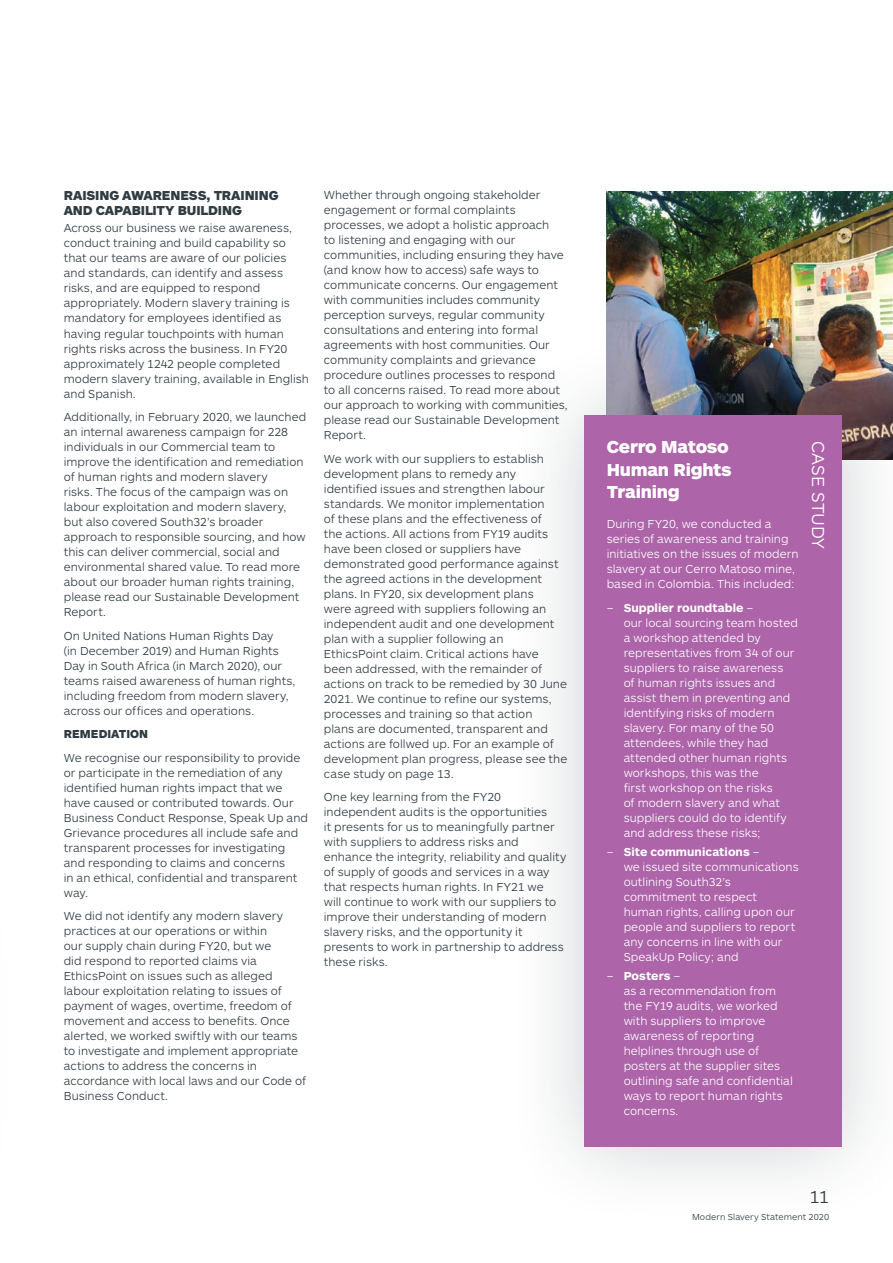
<style>
.page{position:relative;width:893px;height:1263px;background:#fff}
.page>*{position:absolute;margin:0;border:0;box-sizing:border-box;transform-origin:0 0}
.t1{font:900 18px/22.5px "ARS Maquette Pro";letter-spacing:-.015em;color:#fff}
.t2{font:300 18px "ARS Maquette Pro";letter-spacing:-.005em;color:#fff}
.t3{font:300 18px "ARS Maquette Pro";color:#303c42}
.t4{font:900 13.5px/15px "ARS Maquette Pro";letter-spacing:-.01em;color:#303c42}
.t5{font:300 12px/15px "ARS Maquette Pro";letter-spacing:.005em;color:#303c42}
.t6{font:300 12px/15px "ARS Maquette Pro";letter-spacing:.005em;color:#fff}
.t7{font:900 12px "ARS Maquette Pro";letter-spacing:.005em;color:#303c42}
.t8{font:300 9px "ARS Maquette Pro";letter-spacing:.015em;color:#303c42}
.s1{font-weight:700}
</style>
<div class="page">
<img style="left:607px;top:191px;width:286px;height:145px">
<div style="left:504px;top:336px;width:389px;height:891px;background:#303c42;opacity:.25"></div>
<div style="left:584px;top:415px;width:257px;height:732px;background:#ad64a9"></div>
<p class="t4" style="left:64px;top:187px;width:216px">RAISING AWARENESS, TRAINING<br>AND CAPABILITY BUILDING</p>
<p class="t5" style="left:64px;top:220px;width:247px">Across our business we raise awareness, conduct training and build capability so that our teams are aware of our policies and standards, can identify and assess risks, and are equipped to respond appropriately. Modern slavery training is mandatory for employees identified as having regular touchpoints with human rights risks across the business. In FY20 approximately 1242 people completed modern slavery training, available in English and Spanish.</p>
<p class="t5" style="left:64px;top:409px;width:244px">Additionally, in February 2020, we launched an internal awareness campaign for 228 individuals in our Commercial team to improve the identification and remediation of human rights and modern slavery<br>risks. The focus of the campaign was on labour exploitation and modern slavery, but also covered South32’s broader approach to responsible sourcing, and how this can deliver commercial, social and environmental shared value. To read more about our broader human rights training, please read our Sustainable Development Report.</p>
<p class="t5" style="left:64px;top:627px;width:233px">On United Nations Human Rights Day<br>(in December 2019) and Human Rights Day in South Africa (in March 2020), our teams raised awareness of human rights, including freedom from modern slavery, across our offices and operations.</p>
<p class="t7" style="left:64px;top:726px;width:86px">REMEDIATION</p>
<p class="t5" style="left:64px;top:749px;width:246px">We recognise our responsibility to provide or participate in the remediation of any identified human rights impact that we have caused or contributed towards. Our Business Conduct Response, Speak Up and Grievance procedures all include safe and transparent processes for investigating and responding to claims and concerns<br>in an ethical, confidential and transparent way.</p>
<p class="t5" style="left:64px;top:908px;width:244px">We did not identify any modern slavery practices at our operations or within<br>our supply chain during FY20, but we<br>did respond to reported claims via EthicsPoint on issues such as alleged labour exploitation relating to issues of payment of wages, overtime, freedom of movement and access to benefits. Once alerted, we worked swiftly with our teams to investigate and implement appropriate actions to address the concerns in accordance with local laws and our Code of Business Conduct.</p>
<p class="t5" style="left:324px;top:187px;width:245px">Whether through ongoing stakeholder engagement or formal complaints processes, we adopt a holistic approach<br>to listening and engaging with our communities, including ensuring they have (and know how to access) safe ways to communicate concerns. Our engagement with communities includes community perception surveys, regular community consultations and entering into formal agreements with host communities. Our community complaints and grievance procedure outlines processes to respond to all concerns raised. To read more about our approach to working with communities, please read our Sustainable Development Report.</p>
<p class="t5" style="left:324px;top:451px;width:245px">We work with our suppliers to establish development plans to remedy any identified issues and strengthen labour standards. We monitor implementation<br>of these plans and the effectiveness of<br>the actions. All actions from FY19 audits have been closed or suppliers have demonstrated good performance against the agreed actions in the development plans. In FY20, six development plans<br>were agreed with suppliers following an independent audit and one development plan with a supplier following an EthicsPoint claim. Critical actions have been addressed, with the remainder of actions on track to be remedied by 30 June 2021. We continue to refine our systems, processes and training so that action<br>plans are documented, transparent and actions are follwed up. For an example of development plan progress, please see the case study on page 13.</p>
<p class="t5" style="left:324px;top:789px;width:244px">One key learning from the FY20 independent audits is the opportunities<br>it presents for us to meaningfully partner with suppliers to address risks and enhance the integrity, reliability and quality of supply of goods and services in a way that respects human rights. In FY21 we<br>will continue to work with our suppliers to improve their understanding of modern slavery risks, and the opportunity it presents to work in partnership to address these risks.</p>
<h1 class="t1" style="left:607px;top:435px;width:127px">Cerro Matoso<br>Human Rights<br>Training</h1>
<p class="t6" style="left:607px;top:516px;width:193px">During FY20, we conducted a series of awareness and training initiatives on the issues of modern slavery at our Cerro Matoso mine, based in Colombia. This included:</p>
<p class="t6" style="left:624px;top:600px;width:176px;text-indent:-17px">– <span class="s1">Supplier roundtable</span> –<br>our local sourcing team hosted a workshop attended by representatives from 34 of our suppliers to raise awareness<br>of human rights issues and assist them in preventing and identifying risks of modern slavery. For many of the 50 attendees, while they had attended other human rights workshops, this was the<br>first workshop on the risks<br>of modern slavery and what suppliers could do to identify and address these risks;</p>
<p class="t6" style="left:624px;top:844px;width:177px;text-indent:-17px">– <span class="s1">Site communications</span> –<br>we issued site communications outlining South32’s commitment to respect human rights, calling upon our people and suppliers to report any concerns in line with our<br>SpeakUp Policy; and</p>
<p class="t6" style="left:624px;top:968px;width:171px;text-indent:-17px">– <span class="s1">Posters</span> –<br>as a recommendation from the FY19 audits, we worked with suppliers to improve awareness of reporting helplines through use of posters at the supplier sites outlining safe and confidential ways to report human rights concerns.</p>
<h1 class="t2" style="left:830px;top:441px;width:109px;rotate:90deg">CASE STUDY</h1>
<h1 class="t3" style="left:809px;top:1185px;width:21px">11</h1>
<p class="t8" style="left:692px;top:1211px;width:139px">Modern Slavery Statement 2020</p>
</div>
